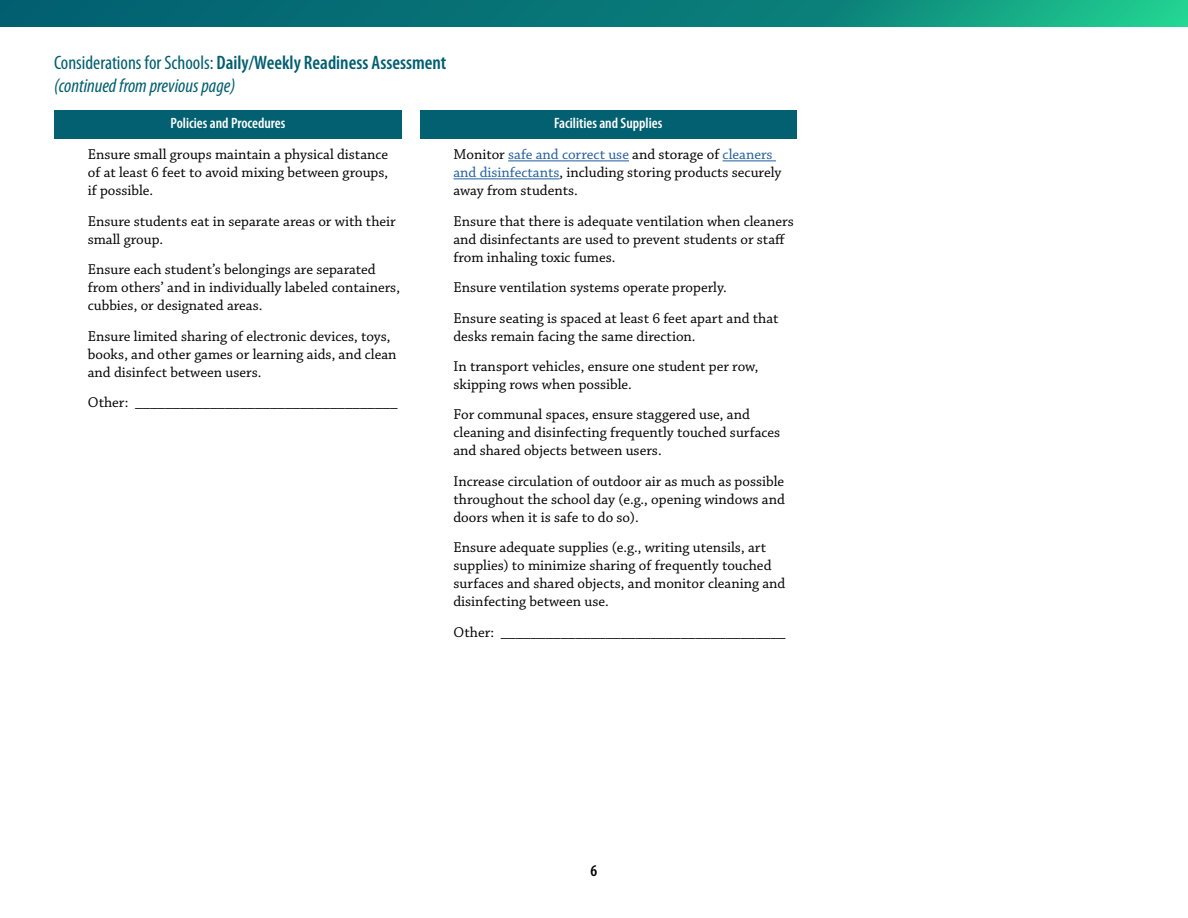
<style>
.page{position:relative;width:1188px;height:918px;background:#fff}
.page>*{position:absolute;margin:0;border:0;box-sizing:border-box;transform-origin:0 0}
.H3_Chart_Header{font:600 condensed 19.5px "Myriad Pro";color:#005e70}
.H3_Chart_Header-2{font:italic condensed 19.5px "Myriad Pro";color:#005e70}
.t1{font:600 condensed 16.5px "Myriad Pro";color:#000}
.L1_text{font:15px/18px "Chaparral Pro";color:#000}
.column_header_shaded{font:600 condensed 15px "Myriad Pro";color:#fff}
.s1{font-weight:400}
.s2{color:#215e9e}
</style>
<div class="page">
<svg style="left:0;top:0;width:1188px;height:27px;background:#0b817a"></svg>
<div style="left:54px;top:110px;width:348px;height:28px;background:#036071"></div>
<div style="left:420px;top:110px;width:377px;height:28px;background:#036071"></div>
<hr style="left:508px;top:160px;width:121px;height:1px;background:#215e9e">
<hr style="left:723px;top:160px;width:53px;height:1px;background:#215e9e">
<hr style="left:454px;top:178px;width:106px;height:1px;background:#215e9e">
<h3 class="H3_Chart_Header" style="left:54px;top:52px;width:394px"><span class="s1">Considerations for Schools:</span> Daily/Weekly Readiness Assessment</h3>
<h3 class="H3_Chart_Header-2" style="left:54px;top:75px;width:183px">(continued from previous page)</h3>
<p class="column_header_shaded" style="left:171px;top:115px;width:116px">Policies and Procedures</p>
<p class="L1_text" style="left:88px;top:146px;width:302px;text-align:justify">Ensure small groups maintain a physical distance of at least 6 feet to avoid mixing between groups, if possible.</p>
<p class="L1_text" style="left:88px;top:213px;width:310px">Ensure students eat in separate areas or with their small group.</p>
<p class="L1_text" style="left:88px;top:261px;width:314px">Ensure each student’s belongings are separated from others’ and in individually labeled containers, cubbies, or designated areas.</p>
<p class="L1_text" style="left:88px;top:328px;width:310px">Ensure limited sharing of electronic devices, toys, books, and other games or learning aids, and clean and disinfect between users.</p>
<p class="L1_text" style="left:88px;top:394px;width:311px">Other: ___________________________________</p>
<p class="column_header_shaded" style="left:554px;top:115px;width:110px">Facilities and Supplies</p>
<p class="L1_text" style="left:454px;top:146px;width:330px">Monitor <span class="s2">safe and correct use</span> and storage of <span class="s2">cleaners and disinfectants</span>, including storing products securely away from students.</p>
<p class="L1_text" style="left:454px;top:213px;width:342px">Ensure that there is adequate ventilation when cleaners and disinfectants are used to prevent students or staff from inhaling toxic fumes.</p>
<p class="L1_text" style="left:454px;top:279px;width:275px">Ensure ventilation systems operate properly.</p>
<p class="L1_text" style="left:454px;top:310px;width:326px">Ensure seating is spaced at least 6 feet apart and that desks remain facing the same direction.</p>
<p class="L1_text" style="left:454px;top:358px;width:307px">In transport vehicles, ensure one student per row, skipping rows when possible.</p>
<p class="L1_text" style="left:454px;top:406px;width:328px">For communal spaces, ensure staggered use, and cleaning and disinfecting frequently touched surfaces and shared objects between users.</p>
<p class="L1_text" style="left:454px;top:473px;width:333px;text-align:justify">Increase circulation of outdoor air as much as possible throughout the school day (e.g., opening windows and doors when it is safe to do so).</p>
<p class="L1_text" style="left:454px;top:539px;width:333px">Ensure adequate supplies (e.g., writing utensils, art supplies) to minimize sharing of frequently touched surfaces and shared objects, and monitor cleaning and disinfecting between use.</p>
<p class="L1_text" style="left:454px;top:624px;width:334px">Other: ______________________________________</p>
<p class="t1" style="left:591px;top:862px;width:8px">6</p>
</div>
